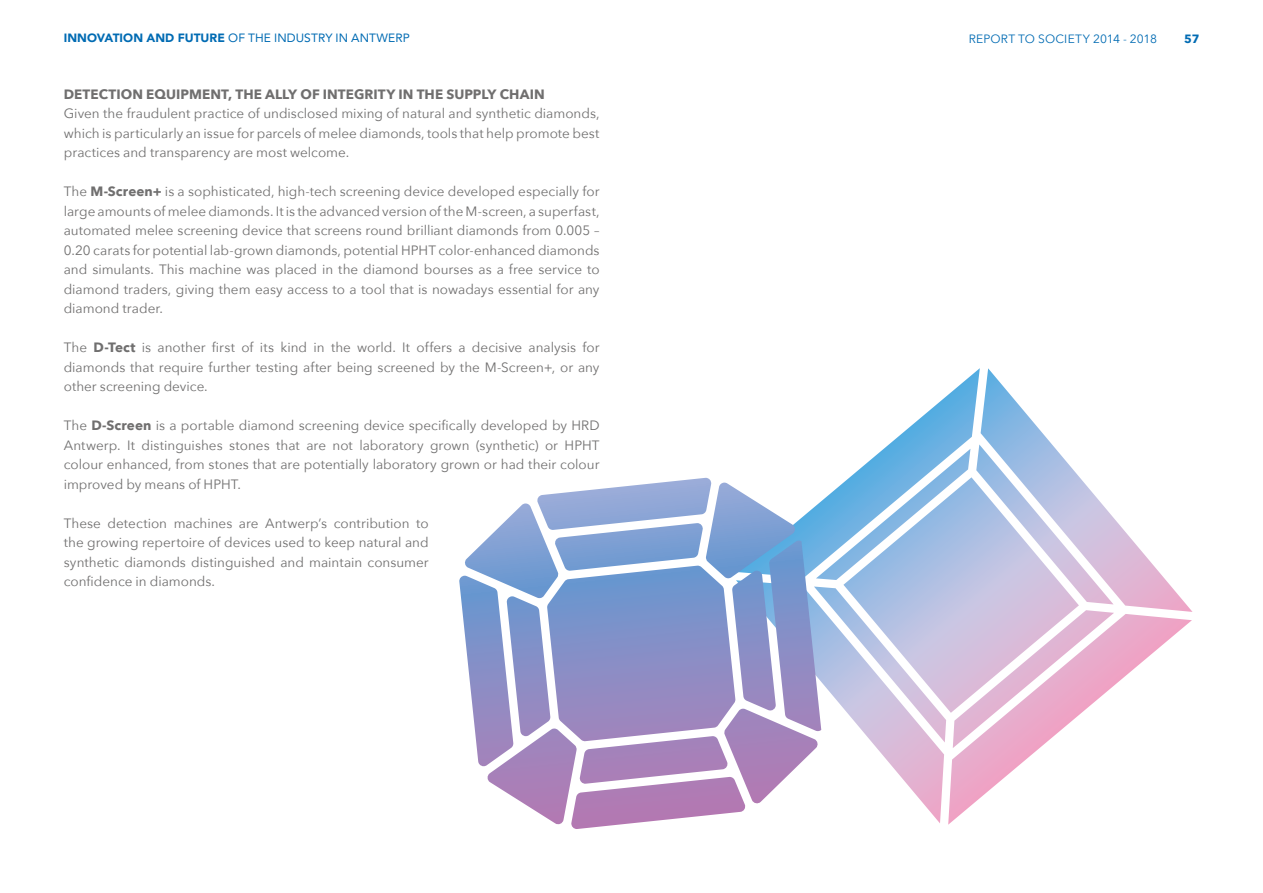
<style>
.page{position:relative;width:1263px;height:893px;background:#fff}
.page>*{position:absolute;margin:0;border:0;box-sizing:border-box;transform-origin:0 0}
.t1{font:13.5px/19.5px "Avenir Next";color:#706f6f;text-align:justify}
.t2{font:700 13.5px "Avenir Next";letter-spacing:.005em;color:#706f6f}
.t3{font:12px "Avenir";letter-spacing:.005em;color:#016bb3}
.t4{font:12px "Avenir Next";letter-spacing:.01em;color:#016bb3}
.t5{font:700 12px "Avenir Next";color:#016bb3}
.s1{font-weight:900}
.s2{font-weight:700}
</style>
<div class="page">
<svg style="left:821px;top:368px;width:371px;height:457px"></svg>
<svg style="left:459px;top:478px;width:362px;height:351px"></svg>
<p class="t3" style="left:64px;top:28px;width:348px"><span class="s1">INNOVATION AND FUTURE</span> OF THE INDUSTRY IN ANTWERP</p>
<p class="t2" style="left:64px;top:82px;width:482px">DETECTION EQUIPMENT, THE ALLY OF INTEGRITY IN THE SUPPLY CHAIN</p>
<p class="t1" style="left:64px;top:103px;width:537px">Given the fraudulent practice of undisclosed mixing of natural and synthetic diamonds, which is particularly an issue for parcels of melee diamonds, tools that help promote best practices and transparency are most welcome.</p>
<p class="t1" style="left:64px;top:181px;width:537px">The <span class="s2">M-Screen+</span> is a sophisticated, high-tech screening device developed especially for large amounts of melee diamonds. It is the advanced version of the M-screen, a superfast, automated melee screening device that screens round brilliant diamonds from 0.005 – 0.20 carats for potential lab-grown diamonds, potential HPHT color-enhanced diamonds and simulants. This machine was placed in the diamond bourses as a free service to diamond traders, giving them easy access to a tool that is nowadays essential for any diamond trader.</p>
<p class="t1" style="left:64px;top:337px;width:537px">The <span class="s2">D-Tect</span> is another first of its kind in the world. It offers a decisive analysis for diamonds that require further testing after being screened by the M-Screen+, or any other screening device.</p>
<p class="t1" style="left:64px;top:415px;width:537px">The <span class="s2">D-Screen</span> is a portable diamond screening device specifically developed by HRD Antwerp. It distinguishes stones that are not laboratory grown (synthetic) or HPHT colour enhanced, from stones that are potentially laboratory grown or had their colour improved by means of HPHT.</p>
<p class="t1" style="left:64px;top:512px;width:366px">These detection machines are Antwerp’s contribution to the growing repertoire of devices used to keep natural and synthetic diamonds distinguished and maintain consumer confidence in diamonds.</p>
<p class="t4" style="left:969px;top:28px;width:190px">REPORT TO SOCIETY 2014 - 2018</p>
<p class="t5" style="left:1184px;top:28px;width:17px">57</p>
</div>
